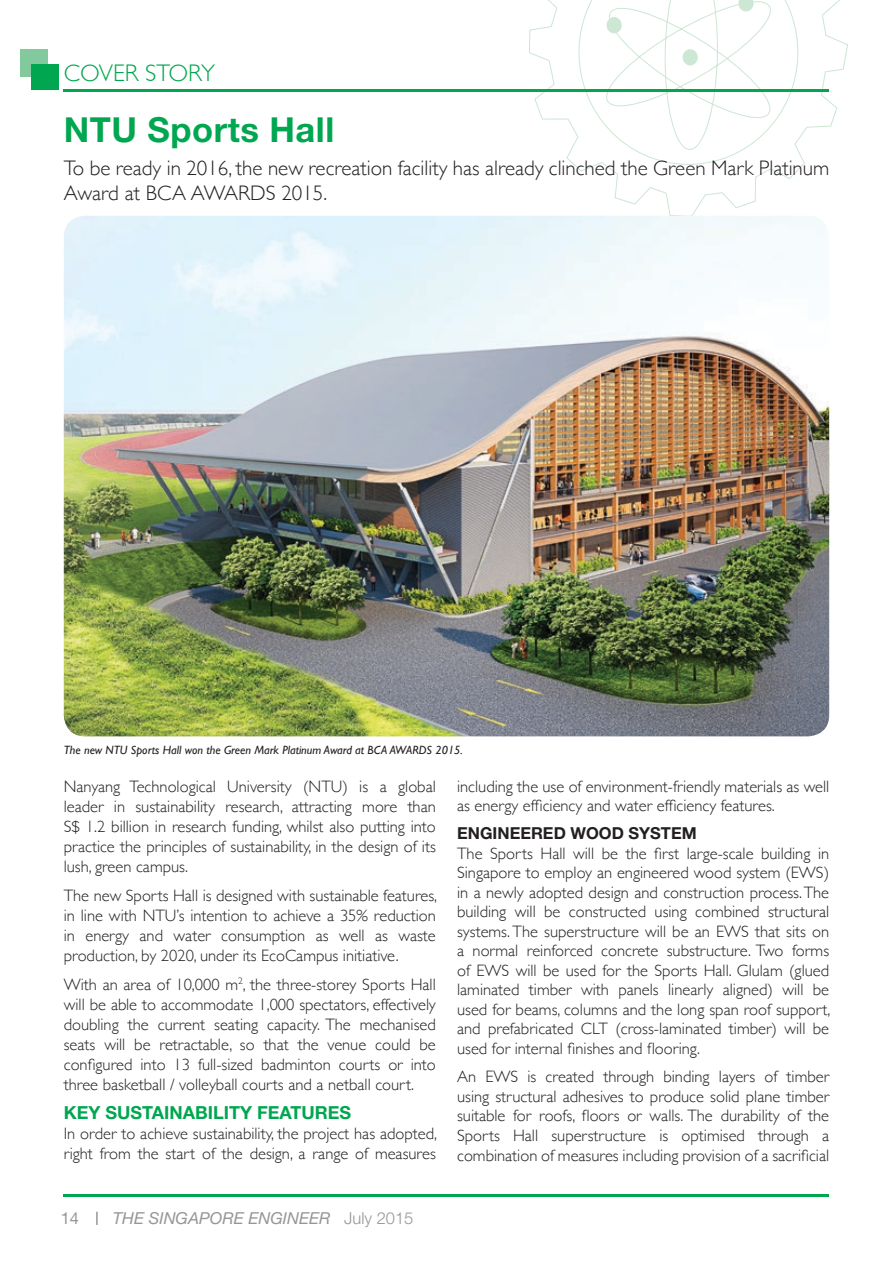
<style>
.page{position:relative;width:893px;height:1263px;background:#fff}
.page>*{position:absolute;margin:0;border:0;box-sizing:border-box;transform-origin:0 0}
.t1{font:700 34.5px "Helvetica Neue LT Std";letter-spacing:.015em;color:#00a650}
.t2{font:300 24px "Gill Sans";color:#00a650}
.t3{font:300 21px/24.6px "Gill Sans";color:#231f20}
.t4{font:700 18px "Helvetica Neue LT Std";color:#00a650}
.t5{font:300 16.5px/20.1px "Gill Sans";color:#231f20;text-align:justify}
.t6{font:italic 16.5px "Helvetica Neue LT Std";color:#949698}
.t7{font:700 16.5px "Helvetica Neue LT Std";color:#231f20}
.t8{font:16.5px "Helvetica Neue LT Std";color:#949698}
.t9{font:italic 12px "Gill Sans";color:#231f20}
.s1{font-weight:300;font-style:normal}
</style>
<div class="page">
<svg style="left:529px;top:0;width:319px;height:216px"></svg>
<svg style="left:600px;top:0;width:177px;height:150px"></svg>
<div style="left:682px;top:49px;width:16px;height:17px;background:#cce7d3;border-radius:50%"></div>
<div style="left:606px;top:17px;width:16px;height:16px;background:#cce7d3;border-radius:50%"></div>
<hr style="left:64px;top:89px;width:765px;height:2px;background:#00a650">
<hr style="left:64px;top:1194px;width:765px;height:2px;background:#00a650">
<div style="left:20px;top:50px;width:28px;height:27px;background:#82ca9d"></div>
<div style="left:32px;top:65px;width:27px;height:25px;background:#00a650"></div>
<svg style="left:96px;top:1212px;width:2px;height:13px"></svg>
<img style="left:64px;top:216px;width:765px;height:520px">
<h2 class="t2" style="left:64px;top:54px;width:153px">COVER STORY</h2>
<h1 class="t1" style="left:64px;top:109px;width:272px">NTU Sports Hall</h1>
<p class="t3" style="left:64px;top:155px;width:767px">To be ready in 2016, the new recreation facility has already clinched the Green Mark Platinum<br>Award at BCA AWARDS 2015.</p>
<p class="t9" style="left:64px;top:743px;width:401px">The new NTU Sports Hall won the Green Mark Platinum Award at BCA AWARDS 2015.</p>
<p class="t5" style="left:64px;top:775px;width:374px">Nanyang Technological University (NTU) is a global leader in sustainability research, attracting more than S$ 1.2 billion in research funding, whilst also putting into practice the principles of sustainability, in the design of its lush, green campus.</p>
<p class="t5" style="left:64px;top:884px;width:375px">The new Sports Hall is designed with sustainable features, in line with NTU’s intention to achieve a 35% reduction in energy and water consumption as well as waste production, by 2020, under its EcoCampus initiative.</p>
<p class="t5" style="left:64px;top:973px;width:374px">With an area of 10,000 m<sup>2</sup>, the three-storey Sports Hall will be able to accommodate 1,000 spectators, effectively doubling the current seating capacity. The mechanised seats will be retractable, so that the venue could be configured into 13 full-sized badminton courts or into three basketball / volleyball courts and a netball court.</p>
<p class="t4" style="left:64px;top:1101px;width:289px">KEY SUSTAINABILITY FEATURES</p>
<p class="t5" style="left:64px;top:1123px;width:375px">In order to achieve sustainability, the project has adopted, right from the start of the design, a range of measures</p>
<p class="t8" style="left:61px;top:1208px;width:20px">14</p>
<p class="t6" style="left:113px;top:1208px;width:302px">THE SINGAPORE ENGINEER <span class="s1">July 2015</span></p>
<p class="t5" style="left:457px;top:776px;width:374px;line-height:19.5px">including the use of environment-friendly materials as well as energy efficiency and water efficiency features.</p>
<p class="t7" style="left:457px;top:823px;width:241px">ENGINEERED WOOD SYSTEM</p>
<p class="t5" style="left:457px;top:843px;width:375px;line-height:19.5px">The Sports Hall will be the first large-scale building in Singapore to employ an engineered wood system (EWS) in a newly adopted design and construction process. The building will be constructed using combined structural systems. The superstructure will be an EWS that sits on a normal reinforced concrete substructure. Two forms of EWS will be used for the Sports Hall. Glulam (glued laminated timber with panels linearly aligned) will be used for beams, columns and the long span roof support, and prefabricated CLT (cross-laminated timber) will be used for internal finishes and flooring.</p>
<p class="t5" style="left:457px;top:1066px;width:374px;line-height:19.6px">An EWS is created through binding layers of timber using structural adhesives to produce solid plane timber suitable for roofs, floors or walls. The durability of the Sports Hall superstructure is optimised through a combination of measures including provision of a sacrificial</p>
</div>
